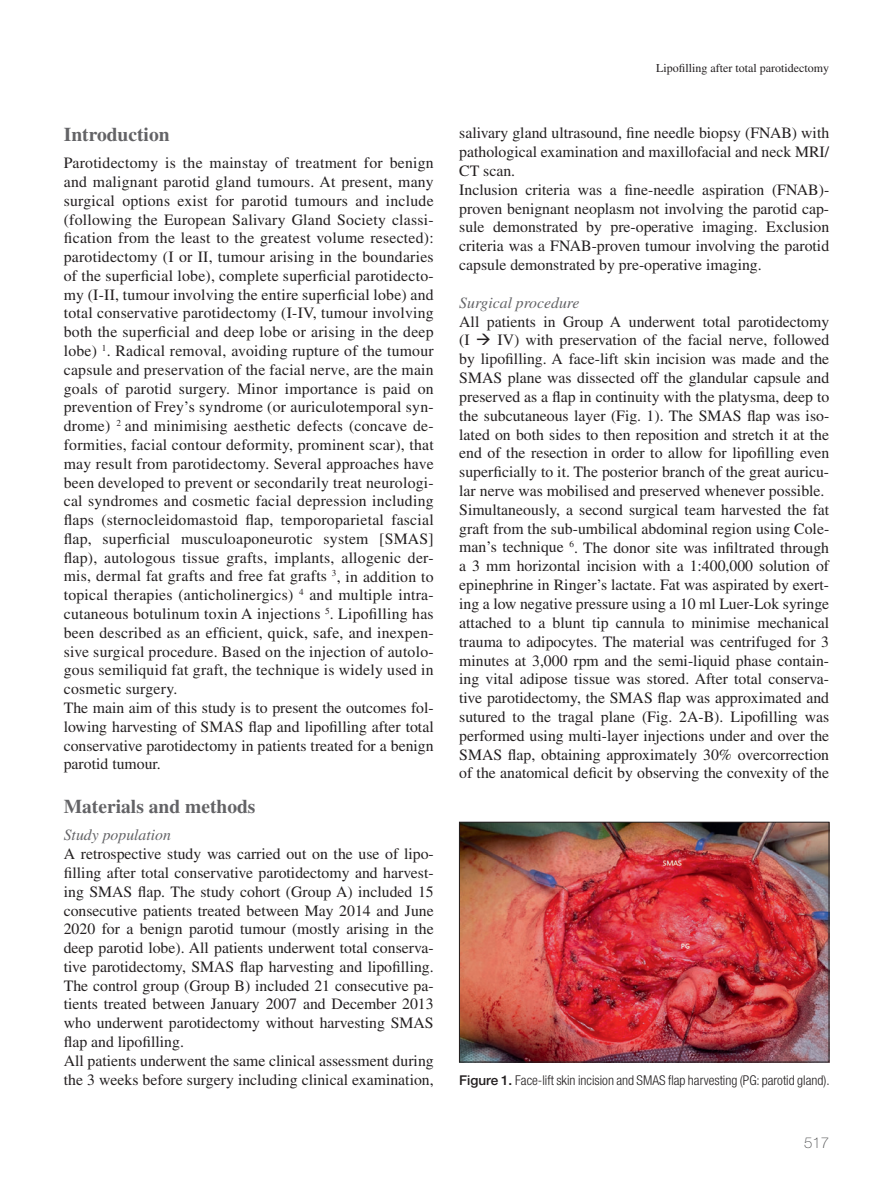
<style>
.page{position:relative;width:893px;height:1191px;background:#fff}
.page>*{position:absolute;margin:0;border:0;box-sizing:border-box;transform-origin:0 0}
.t1{font:700 19.5px "Times LT Std";color:#636366}
.t2{font:15.75px/18.8px "Times LT Std";color:#231f20}
.t3{font:italic 15.75px "Times LT Std";color:#636366}
.t4{font:100 15px "Helvetica Neue LT Std";color:#4b4c4d}
.t5{font:300 condensed 13.5px "Helvetica Neue LT Std";color:#231f20}
.t6{font:12px "Times LT Std";color:#231f20}
.s1{font-weight:500;font-stretch:normal}
</style>
<div class="page">
<img style="left:461px;top:824px;width:366px;height:236px">
<div style="left:459px;top:822px;width:370px;height:240px;border:1px solid #231f20"></div>
<p class="t1" style="left:64px;top:123px;width:107px">Introduction</p>
<p class="t2" style="left:64px;top:153px;width:371px">Parotidectomy is the mainstay of treatment for benign and malignant parotid gland tumours. At present, many surgical options exist for parotid tumours and include (following the European Salivary Gland Society classi&shy;fication from the least to the greatest volume resected): parotidectomy (I or II, tumour arising in the boundaries of the superficial lobe), complete superficial parotidecto&shy;my (I-II, tumour involving the entire superficial lobe) and total conservative parotidectomy (I-IV, tumour involving both the superficial and deep lobe or arising in the deep lobe) <sup>1</sup>. Radical removal, avoiding rupture of the tumour capsule and preservation of the facial nerve, are the main goals of parotid surgery. Minor importance is paid on prevention of Frey’s syndrome (or auriculotemporal syn&shy;drome) <sup>2</sup> and minimising aesthetic defects (concave de&shy;formities, facial contour deformity, prominent scar), that may result from parotidectomy. Several approaches have been developed to prevent or secondarily treat neurologi&shy;cal syndromes and cosmetic facial depression including flaps (sternocleidomastoid flap, temporoparietal fascial flap, superficial musculoaponeurotic system [SMAS] flap), autologous tissue grafts, implants, allogenic der&shy;mis, dermal fat grafts and free fat grafts <sup>3</sup>, in addition to topical therapies (anticholinergics) <sup>4</sup> and multiple intra&shy;cutaneous botulinum toxin A injections <sup>5</sup>. Lipofilling has been described as an efficient, quick, safe, and inexpen&shy;sive surgical procedure. Based on the injection of autolo&shy;gous semiliquid fat graft, the technique is widely used in cosmetic surgery.<br>The main aim of this study is to present the outcomes fol&shy;lowing harvesting of SMAS flap and lipofilling after total conservative parotidectomy in patients treated for a benign parotid tumour.</p>
<p class="t1" style="left:64px;top:795px;width:193px">Materials and methods</p>
<p class="t3" style="left:64px;top:826px;width:109px">Study population</p>
<p class="t2" style="left:64px;top:844px;width:371px">A retrospective study was carried out on the use of lipo&shy;filling after total conservative parotidectomy and harvest&shy;ing SMAS flap. The study cohort (Group A) included 15 consecutive patients treated between May 2014 and June 2020 for a benign parotid tumour (mostly arising in the deep parotid lobe). All patients underwent total conserva&shy;tive parotidectomy, SMAS flap harvesting and lipofilling.<br>The control group (Group B) included 21 consecutive pa&shy;tients treated between January 2007 and December 2013 who underwent parotidectomy without harvesting SMAS flap and lipofilling.<br>All patients underwent the same clinical assessment during the 3 weeks before surgery including clinical examination,</p>
<p class="t6" style="left:656px;top:61px;width:174px">Lipofilling after total parotidectomy</p>
<p class="t2" style="left:459px;top:124px;width:371px">salivary gland ultrasound, fine needle biopsy (FNAB) with pathological examination and maxillofacial and neck MRI/ CT scan.<br>Inclusion criteria was a fine-needle aspiration (FNAB)- proven benignant neoplasm not involving the parotid cap&shy;sule demonstrated by pre-operative imaging. Exclusion criteria was a FNAB-proven tumour involving the parotid capsule demonstrated by pre-operative imaging.</p>
<p class="t3" style="left:459px;top:294px;width:122px">Surgical procedure</p>
<p class="t2" style="left:459px;top:312px;width:371px">All patients in Group A underwent total parotidectomy (I → IV) with preservation of the facial nerve, followed by lipofilling. A face-lift skin incision was made and the SMAS plane was dissected off the glandular capsule and preserved as a flap in continuity with the platysma, deep to the subcutaneous layer (Fig. 1). The SMAS flap was iso&shy;lated on both sides to then reposition and stretch it at the end of the resection in order to allow for lipofilling even superficially to it. The posterior branch of the great auricu&shy;lar nerve was mobilised and preserved whenever possible.<br>Simultaneously, a second surgical team harvested the fat graft from the sub-umbilical abdominal region using Cole&shy;man’s technique <sup>6</sup>. The donor site was infiltrated through a 3 mm horizontal incision with a 1:400,000 solution of epinephrine in Ringer’s lactate. Fat was aspirated by exert&shy;ing a low negative pressure using a 10 ml Luer-Lok syringe attached to a blunt tip cannula to minimise mechanical trauma to adipocytes. The material was centrifuged for 3 minutes at 3,000 rpm and the semi-liquid phase contain&shy;ing vital adipose tissue was stored. After total conserva&shy;tive parotidectomy, the SMAS flap was approximated and sutured to the tragal plane (Fig. 2A-B). Lipofilling was performed using multi-layer injections under and over the SMAS flap, obtaining approximately 30% overcorrection of the anatomical deficit by observing the convexity of the</p>
<p class="t5" style="left:459px;top:1072px;width:372px"><span class="s1">Figure 1.</span> Face-lift skin incision and SMAS flap harvesting (PG: parotid gland).</p>
<p class="t4" style="left:804px;top:1134px;width:27px">517</p>
</div>
